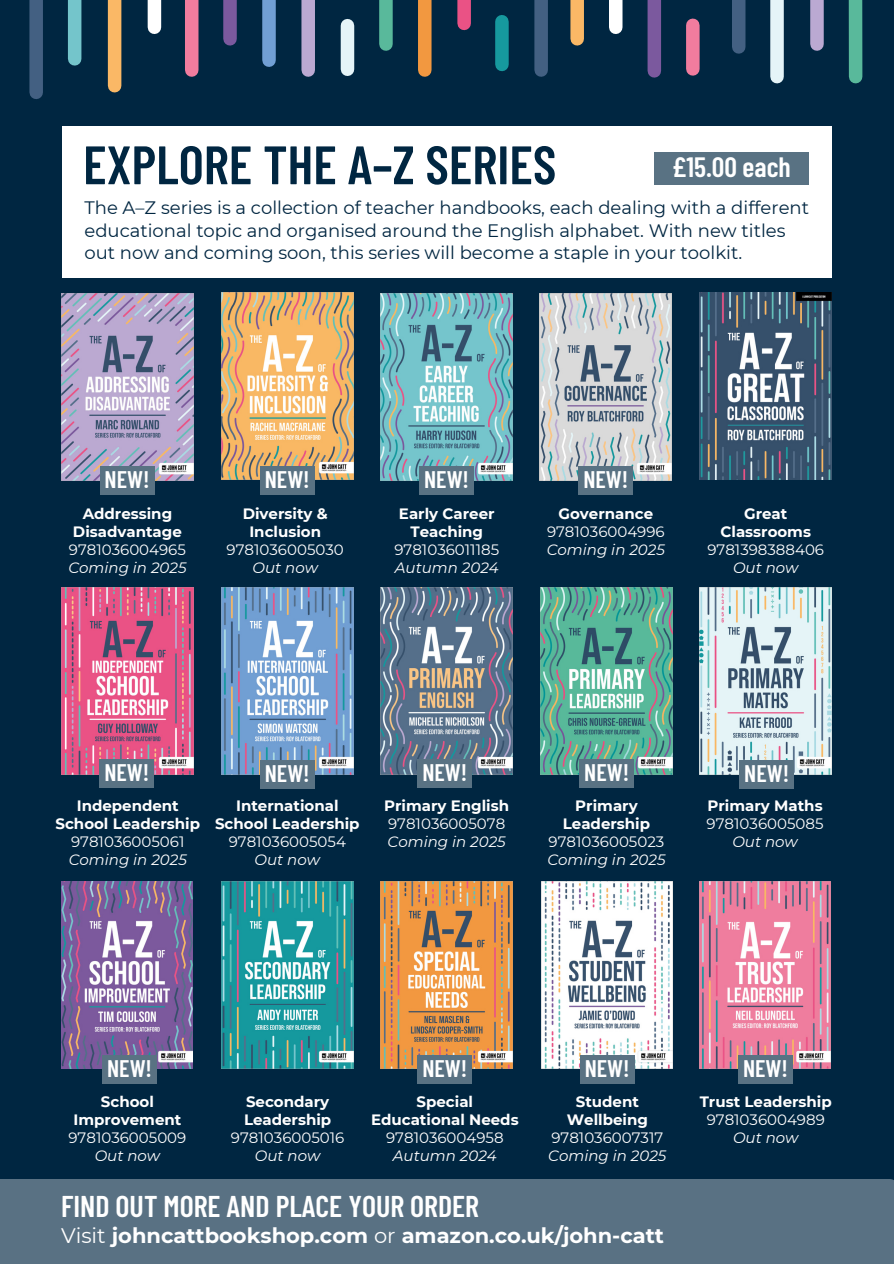
<style>
.page{position:relative;width:894px;height:1264px;background:#fff}
.page>*{position:absolute;margin:0;border:0;box-sizing:border-box;transform-origin:0 0}
.t1{font:600 54px "Barlow Condensed";color:#002641}
.t2{font:600 30px "Barlow Condensed";color:#fff}
.t3{font:600 27.9px "Barlow Condensed";color:#fff}
.t4{font:600 24px "Barlow Condensed";color:#fff}
.t5{font:700 21px "Montserrat";color:#fff}
.t6{font:18px/22.5px "Montserrat";color:#002641}
.t7{font:700 15px/18px "Montserrat";color:#fff;text-align:center}
.t8{font:15px "Montserrat";color:#fff}
.t9{font:italic 15px "Montserrat";color:#fff}
.s1{font-weight:400}
</style>
<div class="page">
<div style="left:0;top:0;width:893px;height:1263px;background:#002641"></div>
<div style="left:0;top:1179px;width:893px;height:84px;background:#597183"></div>
<div style="left:185px;top:0;width:13px;height:70px;background:#f17c9e"></div>
<div style="left:29px;top:0;width:14px;height:92px;background:#436082"></div>
<div style="left:301px;top:0;width:14px;height:70px;background:#bba9d2"></div>
<div style="left:262px;top:0;width:14px;height:60px;background:#719fd4"></div>
<div style="left:418px;top:0;width:13px;height:70px;background:#f29840"></div>
<div style="left:68px;top:0;width:13px;height:59px;background:#74c5cb"></div>
<div style="left:108px;top:0;width:13px;height:86px;background:#fab866"></div>
<div style="left:570px;top:0;width:13px;height:39px;background:#fab866"></div>
<div style="left:148px;top:0;width:13px;height:27px;background:#fff"></div>
<div style="left:495px;top:22px;width:13px;height:42px;background:#16999e"></div>
<div style="left:223px;top:0;width:14px;height:39px;background:#7b599e"></div>
<div style="left:608px;top:0;width:14px;height:27px;background:#fff"></div>
<div style="left:379px;top:0;width:13px;height:44px;background:#59b99b"></div>
<div style="left:340px;top:26px;width:14px;height:43px;background:#e5f4f8"></div>
<div style="left:457px;top:0;width:14px;height:23px;background:#ea5285"></div>
<div style="left:534px;top:0;width:13px;height:70px;background:#436082"></div>
<div style="left:647px;top:0;width:14px;height:71px;background:#7b599e"></div>
<div style="left:686px;top:25px;width:13px;height:44px;background:#f17c9e"></div>
<div style="left:848px;top:0;width:14px;height:77px;background:#59b99b"></div>
<div style="left:731px;top:0;width:14px;height:47px;background:#436082"></div>
<div style="left:770px;top:0;width:13px;height:77px;background:#e5f4f8"></div>
<div style="left:810px;top:0;width:13px;height:44px;background:#bba9d2"></div>
<img style="left:380px;top:587px;width:132px;height:187px">
<img style="left:540px;top:587px;width:132px;height:187px">
<img style="left:699px;top:587px;width:132px;height:187px">
<img style="left:221px;top:587px;width:132px;height:187px">
<div style="left:62px;top:126px;width:769px;height:152px;background:#fff"></div>
<img style="left:62px;top:293px;width:131px;height:187px">
<img style="left:699px;top:293px;width:132px;height:186px">
<img style="left:541px;top:881px;width:131px;height:187px">
<img style="left:61px;top:881px;width:132px;height:187px">
<img style="left:380px;top:881px;width:132px;height:187px">
<img style="left:699px;top:881px;width:131px;height:187px">
<img style="left:61px;top:587px;width:132px;height:187px">
<img style="left:221px;top:293px;width:132px;height:186px">
<img style="left:221px;top:881px;width:132px;height:187px">
<img style="left:381px;top:293px;width:131px;height:187px">
<img style="left:539px;top:293px;width:132px;height:187px">
<div style="left:99px;top:466px;width:55px;height:28px;background:#597283"></div>
<div style="left:99px;top:759px;width:55px;height:28px;background:#597283"></div>
<div style="left:260px;top:466px;width:55px;height:28px;background:#597283"></div>
<div style="left:419px;top:466px;width:55px;height:28px;background:#597283"></div>
<div style="left:578px;top:466px;width:55px;height:28px;background:#597283"></div>
<div style="left:260px;top:760px;width:55px;height:29px;background:#597283"></div>
<div style="left:417px;top:759px;width:55px;height:28px;background:#597283"></div>
<div style="left:579px;top:759px;width:55px;height:28px;background:#597283"></div>
<div style="left:417px;top:1055px;width:55px;height:28px;background:#597283"></div>
<div style="left:579px;top:1055px;width:55px;height:28px;background:#597283"></div>
<div style="left:737px;top:1055px;width:55px;height:28px;background:#597283"></div>
<div style="left:654px;top:152px;width:154px;height:33px;background:#597283"></div>
<div style="left:102px;top:1055px;width:55px;height:28px;background:#597283"></div>
<div style="left:739px;top:760px;width:54px;height:29px;background:#597283"></div>
<p class="t1" style="left:83px;top:130px;width:474px">EXPLORE THE A–Z SERIES</p>
<p class="t6" style="left:84px;top:197px;width:725px">The A–Z series is a collection of teacher handbooks, each dealing with a different educational topic and organised around the English alphabet. With new titles out now and coming soon, this series will become a staple in your toolkit.</p>
<p class="t3" style="left:672px;top:150px;width:120px">£15.00 each</p>
<p class="t4" style="left:104px;top:464px;width:46px">NEW!</p>
<p class="t7" style="left:73px;top:504px;width:110px">Addressing<br>Disadvantage</p>
<p class="t8" style="left:69px;top:540px;width:118px">9781036004965</p>
<h3 class="t9" style="left:68px;top:558px;width:120px">Coming in 2025</h3>
<p class="t4" style="left:265px;top:464px;width:46px">NEW!</p>
<p class="t4" style="left:424px;top:464px;width:46px">NEW!</p>
<p class="t4" style="left:583px;top:464px;width:46px">NEW!</p>
<p class="t7" style="left:243px;top:504px;width:86px">Diversity &amp;<br>Inclusion</p>
<p class="t8" style="left:226px;top:540px;width:119px">9781036005030</p>
<p class="t9" style="left:252px;top:558px;width:67px">Out now</p>
<h3 class="t7" style="left:399px;top:504px;width:97px">Early Career<br>Teaching</h3>
<p class="t8" style="left:394px;top:540px;width:106px">9781036011185</p>
<p class="t9" style="left:395px;top:558px;width:105px">Autumn 2024</p>
<p class="t7" style="left:558px;top:504px;width:96px">Governance</p>
<p class="t8" style="left:547px;top:522px;width:119px">9781036004996</p>
<h3 class="t9" style="left:546px;top:540px;width:120px">Coming in 2025</h3>
<p class="t7" style="left:720px;top:504px;width:92px">Great<br>Classrooms</p>
<p class="t8" style="left:707px;top:540px;width:118px">9781398388406</p>
<p class="t9" style="left:732px;top:558px;width:67px">Out now</p>
<h3 class="t4" style="left:104px;top:756px;width:46px">NEW!</h3>
<p class="t7" style="left:55px;top:796px;width:146px">Independent<br>School Leadership</p>
<p class="t8" style="left:71px;top:832px;width:115px">9781036005061</p>
<p class="t9" style="left:69px;top:850px;width:120px">Coming in 2025</p>
<p class="t4" style="left:265px;top:758px;width:46px">NEW!</p>
<p class="t7" style="left:215px;top:796px;width:146px">International<br>School Leadership</p>
<p class="t8" style="left:229px;top:832px;width:119px">9781036005054</p>
<p class="t9" style="left:254px;top:850px;width:67px">Out now</p>
<p class="t4" style="left:422px;top:756px;width:46px">NEW!</p>
<h3 class="t7" style="left:384px;top:796px;width:126px">Primary English</h3>
<p class="t8" style="left:388px;top:814px;width:119px">9781036005078</p>
<p class="t9" style="left:387px;top:832px;width:120px">Coming in 2025</p>
<p class="t4" style="left:584px;top:756px;width:46px">NEW!</p>
<p class="t7" style="left:562px;top:796px;width:89px">Primary<br>Leadership</p>
<h3 class="t8" style="left:548px;top:832px;width:117px">9781036005023</h3>
<p class="t9" style="left:547px;top:850px;width:120px">Coming in 2025</p>
<h5 class="t4" style="left:744px;top:758px;width:46px">NEW!</h5>
<p class="t7" style="left:707px;top:796px;width:117px">Primary Maths</p>
<p class="t8" style="left:706px;top:814px;width:118px">9781036005085</p>
<p class="t9" style="left:732px;top:832px;width:67px">Out now</p>
<h2 class="t4" style="left:107px;top:1052px;width:46px">NEW!</h2>
<p class="t7" style="left:73px;top:1092px;width:109px">School<br>Improvement</p>
<h3 class="t8" style="left:68px;top:1128px;width:119px">9781036005009</h3>
<p class="t9" style="left:95px;top:1146px;width:67px">Out now</p>
<p class="t7" style="left:244px;top:1092px;width:89px;text-align:left">Secondary<br>Leadership</p>
<p class="t8" style="left:231px;top:1128px;width:115px">9781036005016</p>
<p class="t9" style="left:255px;top:1146px;width:67px">Out now</p>
<p class="t4" style="left:422px;top:1052px;width:46px">NEW!</p>
<h3 class="t7" style="left:371px;top:1092px;width:149px">Special<br>Educational Needs</h3>
<p class="t8" style="left:386px;top:1128px;width:119px">9781036004958</p>
<p class="t9" style="left:393px;top:1146px;width:105px">Autumn 2024</p>
<p class="t4" style="left:584px;top:1052px;width:46px">NEW!</p>
<p class="t7" style="left:566px;top:1092px;width:83px">Student<br>Wellbeing</p>
<h3 class="t8" style="left:551px;top:1128px;width:113px">9781036007317</h3>
<p class="t9" style="left:548px;top:1146px;width:120px">Coming in 2025</p>
<p class="t2" style="left:61px;top:1186px;width:419px">FIND OUT MORE AND PLACE YOUR ORDER</p>
<p class="t5" style="left:61px;top:1222px;width:604px"><span class="s1">Visit</span> johncattbookshop.com <span class="s1">or</span> amazon.co.uk/john-catt</p>
<p class="t4" style="left:742px;top:1052px;width:46px">NEW!</p>
<p class="t7" style="left:699px;top:1092px;width:134px">Trust Leadership</p>
<p class="t8" style="left:706px;top:1110px;width:120px">9781036004989</p>
<h3 class="t9" style="left:732px;top:1128px;width:67px">Out now</h3>
</div>
